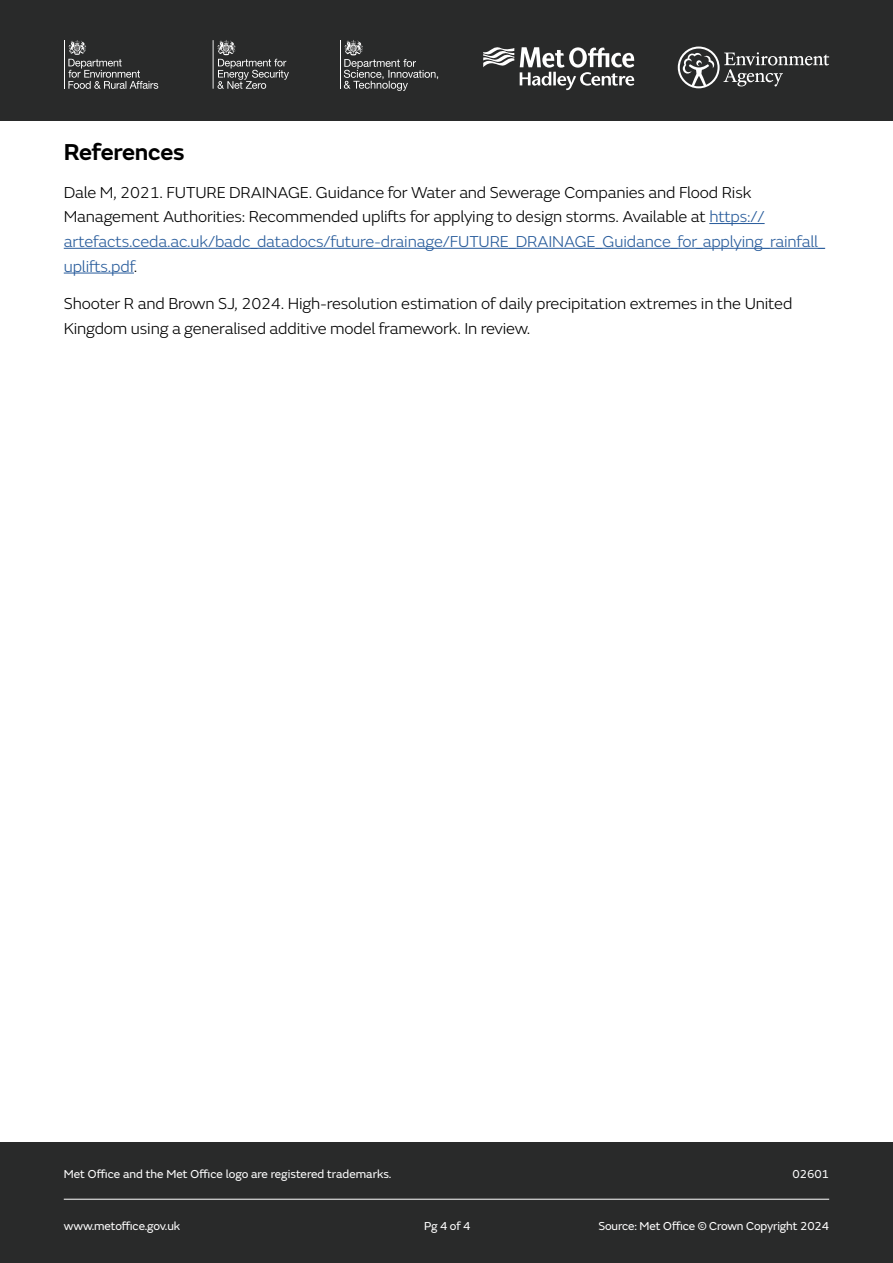
<style>
.page{position:relative;width:893px;height:1263px;background:#fff}
.page>*{position:absolute;margin:0;border:0;box-sizing:border-box;transform-origin:0 0}
.t1{font:600 24px "FS Emeric";letter-spacing:-.01em;color:#000}
.t2{font:300 16.5px/24.8px "FS Emeric";letter-spacing:-.01em;color:#000}
.t3{font:12px "FS Emeric";letter-spacing:-.01em;color:#fff}
.s1{color:#275b9b}
</style>
<div class="page">
<div style="left:0;top:1142px;width:893px;height:121px;background:#292a2a"></div>
<hr style="left:64px;top:1199px;width:765px;height:1px;background:#fff">
<div style="left:0;top:0;width:893px;height:121px;background:#292a2a"></div>
<svg style="left:483px;top:47px;width:31px;height:20px"></svg>
<svg style="left:520px;top:47px;width:115px;height:43px"></svg>
<svg style="left:213px;top:40px;width:76px;height:49px"></svg>
<hr style="left:340px;top:40px;width:1px;height:49px;background:#fff">
<svg style="left:344px;top:40px;width:94px;height:51px"></svg>
<hr style="left:64px;top:40px;width:1px;height:49px;background:#fff">
<svg style="left:68px;top:40px;width:90px;height:49px"></svg>
<svg style="left:678px;top:47px;width:151px;height:41px"></svg>
<hr style="left:709px;top:223px;width:56px;height:1px;background:#275b9b">
<hr style="left:64px;top:248px;width:761px;height:1px;background:#275b9b">
<hr style="left:64px;top:273px;width:70px;height:1px;background:#275b9b">
<h1 class="t1" style="left:64px;top:133px;width:122px">References</h1>
<p class="t2" style="left:64px;top:179px;width:763px">Dale M, 2021. FUTURE DRAINAGE. Guidance for Water and Sewerage Companies and Flood Risk Management Authorities: Recommended uplifts for applying to design storms. Available at <span class="s1">https:// artefacts.ceda.ac.uk/badc_datadocs/future-drainage/FUTURE_DRAINAGE_Guidance_for_applying_rainfall_ uplifts.pdf</span>.</p>
<p class="t2" style="left:64px;top:291px;width:730px">Shooter R and Brown SJ, 2024. High-resolution estimation of daily precipitation extremes in the United<br>Kingdom using a generalised additive model framework. In review.</p>
<p class="t3" style="left:64px;top:1165px;width:329px">Met Office and the Met Office logo are registered trademarks.</p>
<p class="t3" style="left:792px;top:1165px;width:38px">02601</p>
<p class="t3" style="left:64px;top:1217px;width:118px">www.metoffice.gov.uk</p>
<p class="t3" style="left:424px;top:1217px;width:48px">Pg 4 of 4</p>
<p class="t3" style="left:598px;top:1217px;width:232px">Source: Met Office © Crown Copyright 2024</p>
</div>
